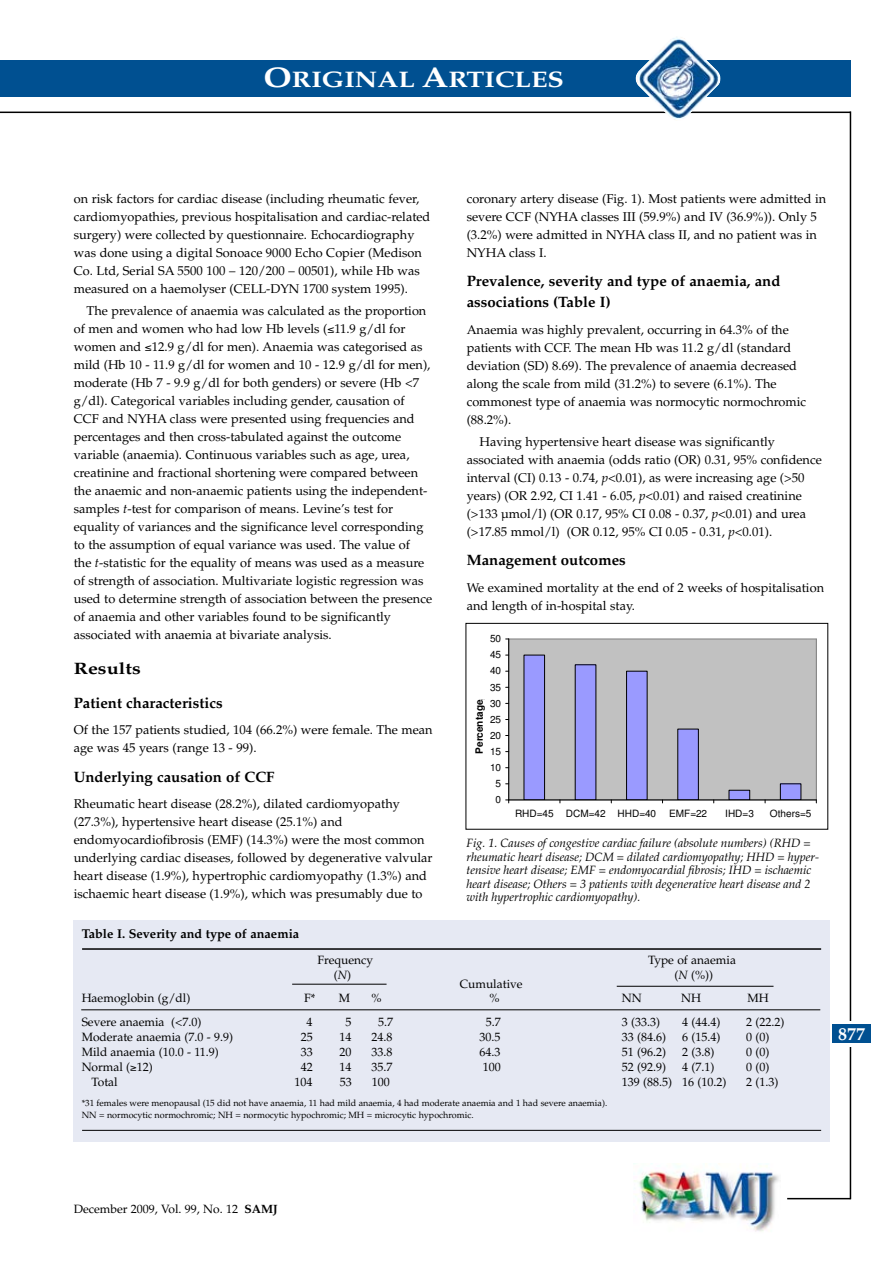
<style>
.page{position:relative;width:893px;height:1263px;background:#fff}
.page>*{position:absolute;margin:0;border:0;box-sizing:border-box;transform-origin:0 0}
.t1{font:700 22.5px "Palatino";color:#fff;scale:1.2 1}
.t2{font:700 18px "Palatino";color:#fff}
.t3{font:700 16.5px "Palatino";color:#000;scale:1.2 1}
.t4{font:700 15px/21px "Palatino";color:#000}
.t5{font:12.75px/18px "Palatino";color:#000}
.t6{font:700 12.75px "Palatino";color:#000}
.t7{font:italic 12.15px "Times";color:#000}
.t8{font:12px "Palatino";color:#000}
.t9{font:italic 12px/13.5px "Palatino";color:#000}
.t10{font:10.05px "Helvetica";color:#000}
.t11{font:700 10.05px "Helvetica";color:#000}
.t12{font:9px/12px "Palatino";color:#000}
.s1{font-size:28.5px}
.s2{font-style:italic}
.s3{font-weight:700}
</style>
<div class="page">
<hr style="left:850px;top:111px;width:1px;height:1088px;background:#000">
<div style="left:836px;top:1021px;width:28px;height:25px;background:#fff"></div>
<hr style="left:787px;top:1198px;width:64px;height:1px;background:#000">
<div style="left:0;top:60px;width:850px;height:37px;background:#005091"></div>
<hr style="left:0;top:112px;width:850px;height:1px;background:#000">
<img style="left:634px;top:1163px;width:145px;height:69px">
<div style="left:832px;top:1024px;width:38px;height:19px;background:#005091"></div>
<img style="left:635px;top:37px;width:86px;height:83px">
<div style="left:466px;top:623px;width:362px;height:207px;border:1px solid #000"></div>
<svg style="left:505px;top:638px;width:312px;height:166px;background:#b9b9ce"></svg>
<div style="left:73px;top:920px;width:757px;height:221px;background:#e6e9f3"></div>
<hr style="left:82px;top:948px;width:739px;height:2px;background:#000">
<hr style="left:81px;top:1009px;width:739px;height:1px;background:#000">
<hr style="left:82px;top:1130px;width:739px;height:1px;background:#000">
<hr style="left:292px;top:984px;width:95px;height:1px;background:#000">
<hr style="left:617px;top:986px;width:156px;height:1px;background:#000">
<h1 class="t1" style="left:263px;top:67px;width:252px"><span class="s1">O</span>RIGINAL <span class="s1">A</span>RTICLES</h1>
<p class="t5" style="left:74px;top:190px;width:358px">on risk factors for cardiac disease (including rheumatic fever, cardiomyopathies, previous hospitalisation and cardiac-related surgery) were collected by questionnaire. Echocardiography was done using a digital Sonoace 9000 Echo Copier (Medison Co. Ltd, Serial SA 5500 100 – 120/200 – 00501), while Hb was measured on a haemolyser (CELL-DYN 1700 system 1995).</p>
<p class="t5" style="left:74px;top:302px;width:360px;text-indent:13px">The prevalence of anaemia was calculated as the proportion of men and women who had low Hb levels (≤11.9 g/dl for women and ≤12.9 g/dl for men). Anaemia was categorised as mild (Hb 10 - 11.9 g/dl for women and 10 - 12.9 g/dl for men), moderate (Hb 7 - 9.9 g/dl for both genders) or severe (Hb &lt;7 g/dl). Categorical variables including gender, causation of CCF and NYHA class were presented using frequencies and percentages and then cross-tabulated against the outcome variable (anaemia). Continuous variables such as age, urea, creatinine and fractional shortening were compared between the anaemic and non-anaemic patients using the independent&shy;samples <span class="s2">t</span>-test for comparison of means. Levine’s test for equality of variances and the significance level corresponding to the assumption of equal variance was used. The value of<br>the <span class="s2">t</span>-statistic for the equality of means was used as a measure of strength of association. Multivariate logistic regression was used to determine strength of association between the presence of anaemia and other variables found to be significantly associated with anaemia at bivariate analysis.</p>
<p class="t3" style="left:74px;top:659px;width:57px">Results</p>
<p class="t4" style="left:74px;top:692px;width:151px">Patient characteristics</p>
<p class="t5" style="left:74px;top:721px;width:360px">Of the 157 patients studied, 104 (66.2%) were female. The mean age was 45 years (range 13 - 99).</p>
<p class="t4" style="left:74px;top:766px;width:202px">Underlying causation of CCF</p>
<p class="t5" style="left:74px;top:795px;width:360px">Rheumatic heart disease (28.2%), dilated cardiomyopathy (27.3%), hypertensive heart disease (25.1%) and endomyocardiofibrosis (EMF) (14.3%) were the most common underlying cardiac diseases, followed by degenerative valvular heart disease (1.9%), hypertrophic cardiomyopathy (1.3%) and ischaemic heart disease (1.9%), which was presumably due to</p>
<p class="t6" style="left:82px;top:926px;width:219px">Table I. Severity and type of anaemia</p>
<p class="t5" style="left:467px;top:190px;width:361px">coronary artery disease (Fig. 1). Most patients were admitted in severe CCF (NYHA classes III (59.9%) and IV (36.9%)). Only 5 (3.2%) were admitted in NYHA class II, and no patient was in NYHA class I.</p>
<p class="t4" style="left:467px;top:271px;width:315px">Prevalence, severity and type of anaemia, and associations (Table I)</p>
<p class="t5" style="left:467px;top:321px;width:341px">Anaemia was highly prevalent, occurring in 64.3% of the patients with CCF. The mean Hb was 11.2 g/dl (standard deviation (SD) 8.69). The prevalence of anaemia decreased along the scale from mild (31.2%) to severe (6.1%). The commonest type of anaemia was normocytic normochromic (88.2%).</p>
<p class="t5" style="left:467px;top:433px;width:357px;text-indent:13px">Having hypertensive heart disease was significantly associated with anaemia (odds ratio (OR) 0.31, 95% confidence interval (CI) 0.13 - 0.74, <span class="s2">p</span>&lt;0.01), as were increasing age (&gt;50 years) (OR 2.92, CI 1.41 - 6.05, <span class="s2">p</span>&lt;0.01) and raised creatinine (&gt;133 µmol/l) (OR 0.17, 95% CI 0.08 - 0.37, <span class="s2">p</span>&lt;0.01) and urea (&gt;17.85 mmol/l) (OR 0.12, 95% CI 0.05 - 0.31, <span class="s2">p</span>&lt;0.01).</p>
<p class="t4" style="left:467px;top:550px;width:161px">Management outcomes</p>
<p class="t5" style="left:467px;top:579px;width:359px">We examined mortality at the end of 2 weeks of hospitalisation and length of in-hospital stay.</p>
<p class="t10" style="left:490px;top:633px;width:13px">50</p>
<p class="t10" style="left:490px;top:649px;width:13px">45</p>
<p class="t10" style="left:490px;top:665px;width:13px">40</p>
<p class="t10" style="left:490px;top:681px;width:13px">35</p>
<p class="t11" style="left:473px;top:754px;width:70px;rotate:-90deg">Percentage, %</p>
<p class="t10" style="left:490px;top:697px;width:13px">30</p>
<p class="t10" style="left:490px;top:713px;width:13px">25</p>
<p class="t10" style="left:490px;top:729px;width:13px">20</p>
<p class="t10" style="left:490px;top:745px;width:13px">15</p>
<p class="t10" style="left:490px;top:761px;width:13px">10</p>
<p class="t10" style="left:496px;top:777px;width:7px">5</p>
<p class="t10" style="left:496px;top:793px;width:7px">0</p>
<p class="t10" style="left:515px;top:808px;width:143px">RHD=45 DCM=42 HHD=40</p>
<p class="t10" style="left:669px;top:808px;width:40px">EMF=22</p>
<p class="t10" style="left:725px;top:808px;width:30px">IHD=3</p>
<p class="t10" style="left:770px;top:808px;width:43px">Others=5</p>
<p class="t9" style="left:467px;top:837px;width:354px">Fig. 1. Causes of congestive cardiac failure (absolute numbers) (RHD = rheumatic heart disease; DCM = dilated cardiomyopathy; HHD = hyper&shy;tensive heart disease; EMF = endomyocardial fibrosis; IHD = ischaemic heart disease; Others = 3 patients with degenerative heart disease and 2 with hypertrophic cardiomyopathy).</p>
<p class="t7" style="left:459px;top:880px;width:437px">Fig. 1. Causes of congestive cardiac failure (RHD = rheumatic heart disease; DCM = dil</p>
<p class="t8" style="left:317px;top:953px;width:57px">Frequency</p>
<p class="t8" style="left:648px;top:953px;width:89px">Type of anaemia</p>
<p class="t8" style="left:334px;top:968px;width:19px">(<span class="s2">N</span>)</p>
<p class="t8" style="left:460px;top:977px;width:64px">Cumulative</p>
<p class="t8" style="left:674px;top:968px;width:40px">(<span class="s2">N</span> (%))</p>
<p class="t8" style="left:82px;top:991px;width:110px">Haemoglobin (g/dl)</p>
<p class="t8" style="left:304px;top:991px;width:13px">F*</p>
<p class="t8" style="left:339px;top:991px;width:13px">M</p>
<p class="t8" style="left:371px;top:991px;width:12px">%</p>
<p class="t8" style="left:489px;top:991px;width:12px">%</p>
<p class="t8" style="left:622px;top:991px;width:21px">NN</p>
<p class="t8" style="left:681px;top:991px;width:21px">NH</p>
<p class="t8" style="left:747px;top:991px;width:23px">MH</p>
<p class="t8" style="left:82px;top:1015px;width:121px">Severe anaemia (&lt;7.0)</p>
<p class="t8" style="left:306px;top:1015px;width:7px">4</p>
<p class="t8" style="left:345px;top:1015px;width:7px">5</p>
<p class="t8" style="left:378px;top:1015px;width:16px">5.7</p>
<p class="t8" style="left:486px;top:1015px;width:16px">5.7</p>
<p class="t8" style="left:622px;top:1015px;width:40px">3 (33.3)</p>
<p class="t8" style="left:682px;top:1015px;width:40px">4 (44.4)</p>
<p class="t8" style="left:746px;top:1015px;width:40px">2 (22.2)</p>
<p class="t8" style="left:82px;top:1030px;width:153px">Moderate anaemia (7.0 - 9.9)</p>
<p class="t8" style="left:301px;top:1030px;width:13px">25</p>
<p class="t8" style="left:339px;top:1030px;width:13px">14</p>
<p class="t8" style="left:371px;top:1030px;width:23px">24.8</p>
<p class="t8" style="left:480px;top:1030px;width:22px">30.5</p>
<p class="t8" style="left:622px;top:1030px;width:46px">33 (84.6)</p>
<p class="t8" style="left:682px;top:1030px;width:40px">6 (15.4)</p>
<p class="t8" style="left:746px;top:1030px;width:25px">0 (0)</p>
<p class="t8" style="left:82px;top:1045px;width:139px">Mild anaemia (10.0 - 11.9)</p>
<p class="t8" style="left:301px;top:1045px;width:13px">33</p>
<p class="t8" style="left:339px;top:1045px;width:13px">20</p>
<p class="t8" style="left:371px;top:1045px;width:23px">33.8</p>
<p class="t8" style="left:480px;top:1045px;width:22px">64.3</p>
<p class="t8" style="left:622px;top:1045px;width:46px">51 (96.2)</p>
<p class="t8" style="left:682px;top:1045px;width:34px">2 (3.8)</p>
<p class="t8" style="left:746px;top:1045px;width:25px">0 (0)</p>
<p class="t8" style="left:82px;top:1060px;width:73px">Normal (≥12)</p>
<p class="t8" style="left:301px;top:1060px;width:13px">42</p>
<p class="t8" style="left:339px;top:1060px;width:13px">14</p>
<p class="t8" style="left:371px;top:1060px;width:23px">35.7</p>
<p class="t8" style="left:483px;top:1060px;width:19px">100</p>
<p class="t8" style="left:622px;top:1060px;width:46px">52 (92.9)</p>
<p class="t8" style="left:682px;top:1060px;width:34px">4 (7.1)</p>
<p class="t8" style="left:746px;top:1060px;width:25px">0 (0)</p>
<p class="t8" style="left:92px;top:1075px;width:28px">Total</p>
<p class="t8" style="left:295px;top:1075px;width:19px">104</p>
<p class="t8" style="left:340px;top:1075px;width:13px">53</p>
<p class="t8" style="left:372px;top:1075px;width:19px">100</p>
<p class="t8" style="left:622px;top:1075px;width:106px">139 (88.5) 16 (10.2)</p>
<p class="t8" style="left:746px;top:1075px;width:34px">2 (1.3)</p>
<p class="t12" style="left:82px;top:1097px;width:527px">*31 females were menopausal (15 did not have anaemia, 11 had mild anaemia, 4 had moderate anaemia and 1 had severe anaemia).<br>NN = normocytic normochromic; NH = normocytic hypochromic; MH = microcytic hypochromic.</p>
<p class="t8" style="left:74px;top:1202px;width:206px">December 2009, Vol. 99, No. 12 <span class="s3">SAMJ</span></p>
<h2 class="t2" style="left:838px;top:1024px;width:28px">877</h2>
</div>
